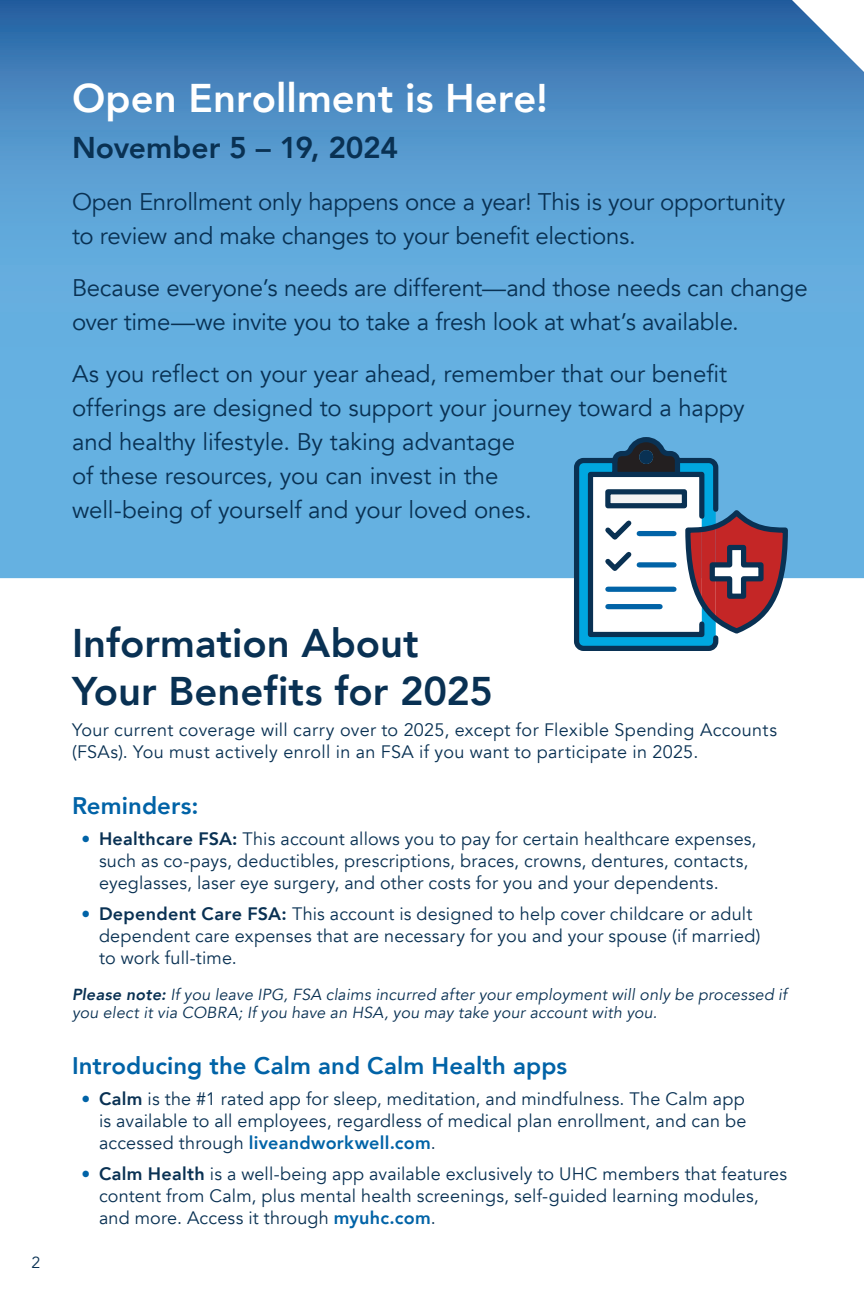
<style>
.page{position:relative;width:864px;height:1296px;background:#fff}
.page>*{position:absolute;margin:0;border:0;box-sizing:border-box;transform-origin:0 0}
.t1{font:800 40px/48px "Avenir";color:#093153}
.t2{font:800 40px "Avenir";color:#fff}
.t3{font:800 30px "Avenir";letter-spacing:-.005em;color:#093153}
.t4{font:24px/34px "Avenir";letter-spacing:-.01em;color:#093153}
.t5{font:800 24px "Avenir";letter-spacing:.005em;color:#0163a7}
.t6{font:18px/22px "Avenir";letter-spacing:.01em;color:#093153}
.t7{font:italic 16px/18px "Avenir";letter-spacing:.01em;color:#093153}
.t8{font:16px "Avenir";color:#093153}
.s1{font-weight:800}
.s2{font-weight:800;color:#0163a7}
</style>
<div class="page">
<svg style="left:0;top:0;width:864px;height:578px;background:#5aa0d3"></svg>
<svg style="left:571px;top:434px;width:220px;height:217px"></svg>
<svg style="left:577px;top:440px;width:208px;height:208px"></svg>
<div style="left:639px;top:562px;width:35px;height:6px;background:#0163a7"></div>
<div style="left:608px;top:587px;width:66px;height:5px;background:#0163a7"></div>
<div style="left:608px;top:604px;width:52px;height:5px;background:#0163a7"></div>
<h1 class="t2" style="left:72px;top:67px;width:477px">Open Enrollment is Here!</h1>
<h2 class="t3" style="left:72px;top:124px;width:328px">November 5 – 19, 2024</h2>
<h3 class="t4" style="left:72px;top:185px;width:715px">Open Enrollment only happens once a year! This is your opportunity to review and make changes to your benefit elections.</h3>
<h3 class="t4" style="left:72px;top:271px;width:737px">Because everyone’s needs are different—and those needs can change over time—we invite you to take a fresh look at what’s available.</h3>
<p class="t4" style="left:72px;top:357px;width:674px">As you reflect on your year ahead, remember that our benefit offerings are designed to support your journey toward a happy and healthy lifestyle. By taking advantage<br>of these resources, you can invest in the<br>well-being of yourself and your loved ones.</p>
<p class="t8" style="left:32px;top:1253px;width:10px">2</p>
<h1 class="t1" style="left:72px;top:619px;width:423px">Information About<br>Your Benefits for 2025</h1>
<p class="t6" style="left:72px;top:719px;width:707px">Your current coverage will carry over to 2025, except for Flexible Spending Accounts (FSAs). You must actively enroll in an FSA if you want to participate in 2025.</p>
<h3 class="t5" style="left:72px;top:787px;width:128px">Reminders:</h3>
<p class="t6" style="left:99px;top:828px;width:659px"><span class="s1">Healthcare FSA:</span> This account allows you to pay for certain healthcare expenses, such as co-pays, deductibles, prescriptions, braces, crowns, dentures, contacts, eyeglasses, laser eye surgery, and other costs for you and your dependents.</p>
<p class="t6" style="left:99px;top:903px;width:663px"><span class="s1">Dependent Care FSA:</span> This account is designed to help cover childcare or adult dependent care expenses that are necessary for you and your spouse (if married) to work full-time.</p>
<p class="t7" style="left:72px;top:986px;width:717px"><span class="s1">Please note:</span> If you leave IPG, FSA claims incurred after your employment will only be processed if you elect it via COBRA; If you have an HSA, you may take your account with you.</p>
<h3 class="t5" style="left:72px;top:1047px;width:497px">Introducing the Calm and Calm Health apps</h3>
<p class="t6" style="left:99px;top:1088px;width:649px;text-align:justify"><span class="s1">Calm</span> is the #1 rated app for sleep, meditation, and mindfulness. The Calm app is available to all employees, regardless of medical plan enrollment, and can be accessed through <span class="s2">liveandworkwell.com</span>.</p>
<p class="t6" style="left:99px;top:1163px;width:690px"><span class="s1">Calm Health</span> is a well-being app available exclusively to UHC members that features content from Calm, plus mental health screenings, self-guided learning modules, and more. Access it through <span class="s2">myuhc.com</span>.</p>
</div>
